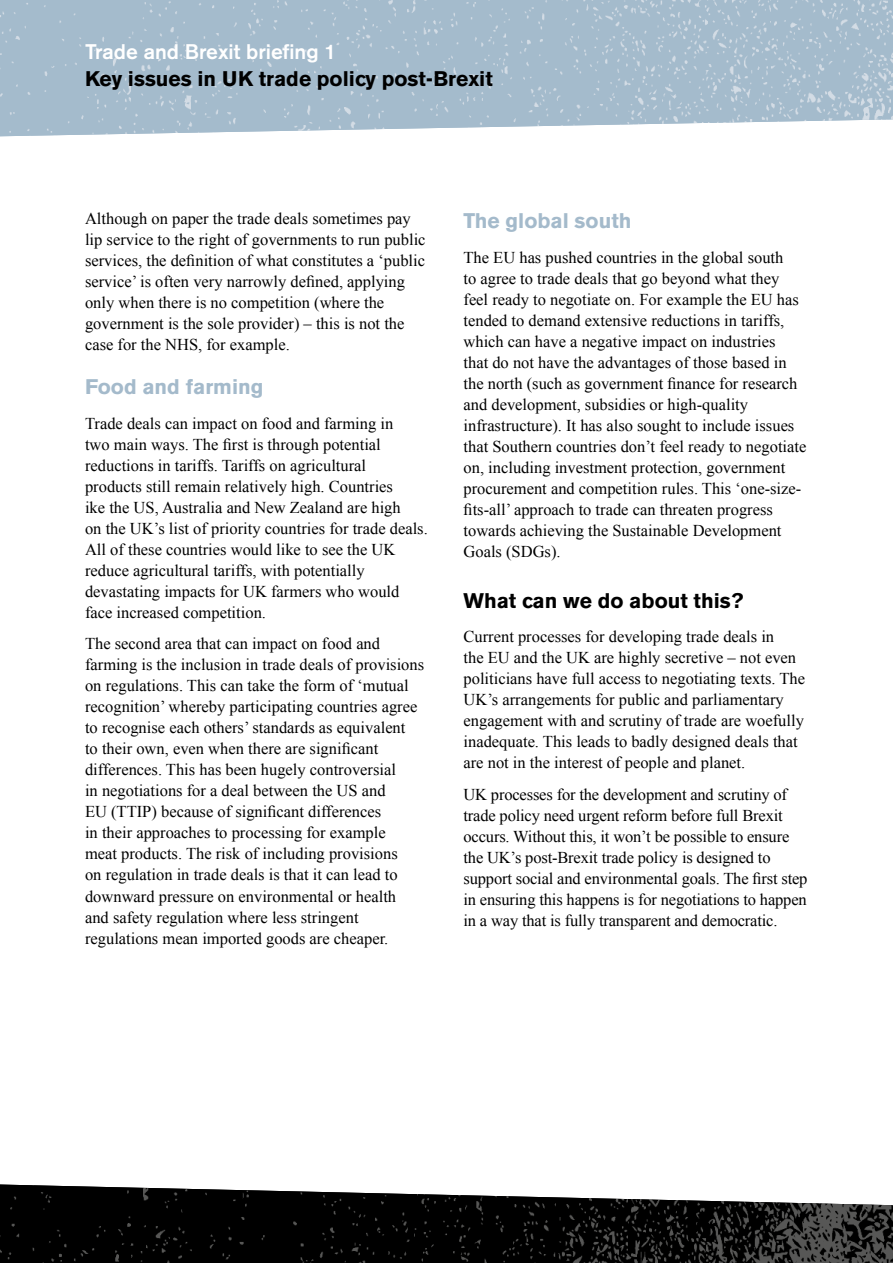
<style>
.page{position:relative;width:893px;height:1263px;background:#fff}
.page>*{position:absolute;margin:0;border:0;box-sizing:border-box;transform-origin:0 0}
.t1{font:700 21px "Akzidenz Grotesk BE";color:#000}
.t2{font:700 21px "Akzidenz Grotesk BE";color:#a4bacb}
.t3{font:500 21px "Akzidenz Grotesk BE";color:#fff}
.t4{font:16.5px/21px "Times New Roman";color:#000}
</style>
<div class="page">
<img style="left:0;top:0;width:893px;height:137px">
<img style="left:0;top:1184px;width:893px;height:79px">
<p class="t3" style="left:85px;top:39px;width:253px">Trade and Brexit briefing 1</p>
<p class="t1" style="left:85px;top:67px;width:409px">Key issues in UK trade policy post-Brexit</p>
<p class="t4" style="left:85px;top:208px;width:342px">Although on paper the trade deals sometimes pay lip service to the right of governments to run public services, the definition of what constitutes a ‘public service’ is often very narrowly defined, applying only when there is no competition (where the government is the sole provider) – this is not the case for the NHS, for example.</p>
<p class="t2" style="left:85px;top:375px;width:180px">Food and farming</p>
<p class="t4" style="left:85px;top:413px;width:344px">Trade deals can impact on food and farming in<br>two main ways. The first is through potential reductions in tariffs. Tariffs on agricultural<br>products still remain relatively high. Countries<br>ike the US, Australia and New Zealand are high<br>on the UK’s list of priority countries for trade deals.<br>All of these countries would like to see the UK reduce agricultural tariffs, with potentially devastating impacts for UK farmers who would face increased competition.</p>
<p class="t4" style="left:85px;top:633px;width:341px">The second area that can impact on food and farming is the inclusion in trade deals of provisions on regulations. This can take the form of ‘mutual recognition’ whereby participating countries agree to recognise each others’ standards as equivalent<br>to their own, even when there are significant differences. This has been hugely controversial<br>in negotiations for a deal between the US and<br>EU (TTIP) because of significant differences<br>in their approaches to processing for example<br>meat products. The risk of including provisions<br>on regulation in trade deals is that it can lead to downward pressure on environmental or health<br>and safety regulation where less stringent regulations mean imported goods are cheaper.</p>
<p class="t2" style="left:463px;top:209px;width:170px">The global south</p>
<p class="t4" style="left:463px;top:247px;width:344px">The EU has pushed countries in the global south<br>to agree to trade deals that go beyond what they feel ready to negotiate on. For example the EU has tended to demand extensive reductions in tariffs, which can have a negative impact on industries<br>that do not have the advantages of those based in the north (such as government finance for research and development, subsidies or high-quality infrastructure). It has also sought to include issues that Southern countries don’t feel ready to negotiate on, including investment protection, government procurement and competition rules. This ‘one-size&shy;fits-all’ approach to trade can threaten progress towards achieving the Sustainable Development Goals (SDGs).</p>
<p class="t1" style="left:463px;top:588px;width:281px">What can we do about this?</p>
<p class="t4" style="left:463px;top:626px;width:343px">Current processes for developing trade deals in<br>the EU and the UK are highly secretive – not even politicians have full access to negotiating texts. The UK’s arrangements for public and parliamentary engagement with and scrutiny of trade are woefully inadequate. This leads to badly designed deals that are not in the interest of people and planet.</p>
<p class="t4" style="left:463px;top:784px;width:346px">UK processes for the development and scrutiny of trade policy need urgent reform before full Brexit occurs. Without this, it won’t be possible to ensure the UK’s post-Brexit trade policy is designed to support social and environmental goals. The first step in ensuring this happens is for negotiations to happen in a way that is fully transparent and democratic.</p>
</div>
